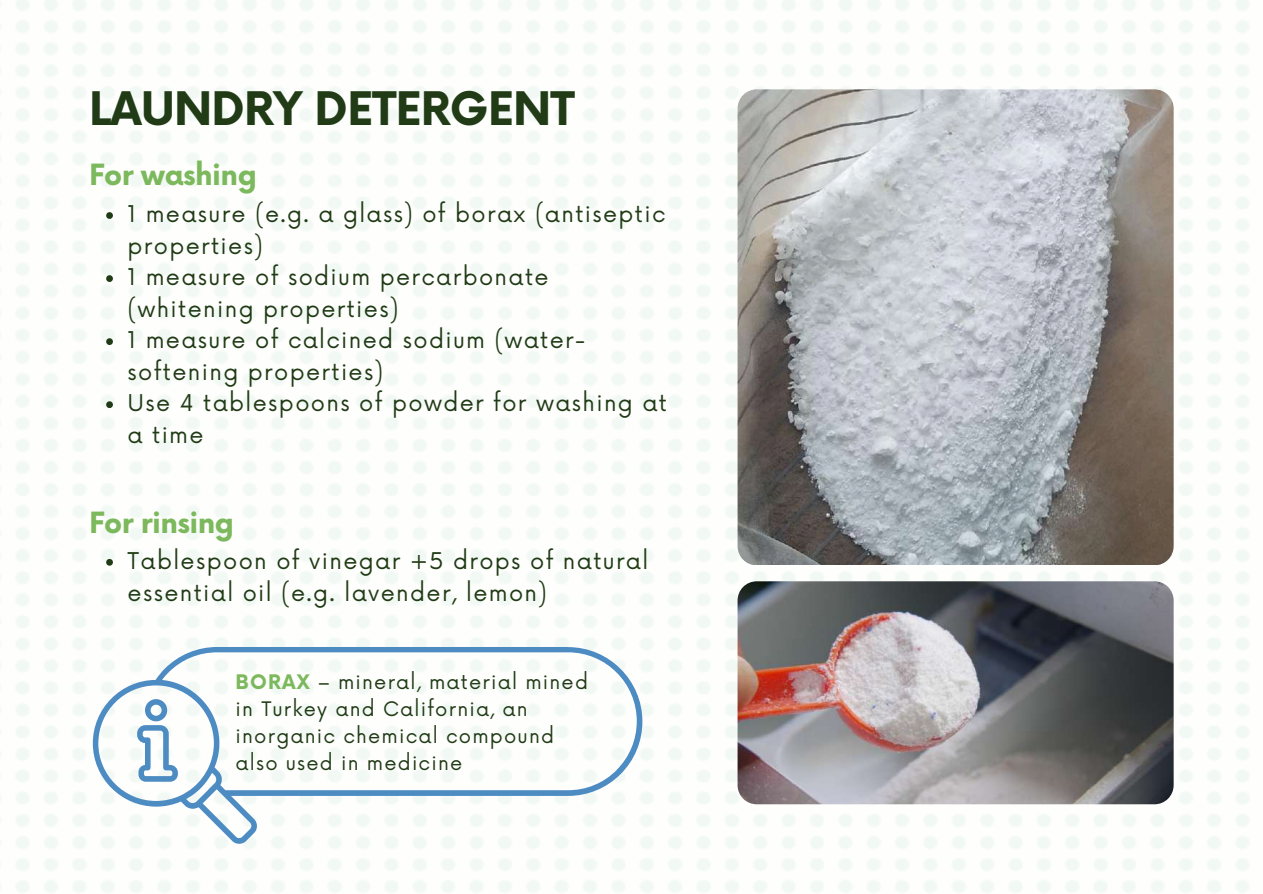
<style>
.page{position:relative;width:1263px;height:894px;background:#fff}
.page>*{position:absolute;margin:0;border:0;box-sizing:border-box;transform-origin:0 0}
.t1{font:700 45px "Now";letter-spacing:-.02em;color:#203b15}
.t2{font:700 28.5px "Now";letter-spacing:-.02em;color:#7cb85c}
.t3{font:22.5px/31.5px "Now";letter-spacing:.06em;color:#203b15}
.t4{font:19.5px/27px "Now";letter-spacing:.06em;color:#203b15}
.s1{font-weight:700;color:#7cb85c}
</style>
<div class="page">
<img style="left:16px;top:0;width:1233px;height:892px">
<img style="left:737px;top:89px;width:437px;height:476px;border-radius:19px">
<img style="left:737px;top:581px;width:437px;height:223px">
<svg style="left:93px;top:646px;width:549px;height:197px"></svg>
<svg style="left:106px;top:212px;width:7px;height:7px"></svg>
<svg style="left:106px;top:275px;width:7px;height:7px"></svg>
<svg style="left:106px;top:338px;width:7px;height:7px"></svg>
<svg style="left:106px;top:401px;width:7px;height:7px"></svg>
<svg style="left:106px;top:558px;width:7px;height:7px"></svg>
<h1 class="t1" style="left:89px;top:84px;width:487px">LAUNDRY DETERGENT</h1>
<p class="t2" style="left:89px;top:159px;width:169px">For washing</p>
<p class="t3" style="left:128px;top:199px;width:541px">1 measure (e.g. a glass) of borax (antiseptic properties)<br>1 measure of sodium percarbonate (whitening properties)<br>1 measure of calcined sodium (water&shy;softening properties)<br>Use 4 tablespoons of powder for washing at a time</p>
<p class="t2" style="left:89px;top:506px;width:146px">For rinsing</p>
<p class="t3" style="left:128px;top:546px;width:522px">Tablespoon of vinegar +5 drops of natural essential oil (e.g. lavender, lemon)</p>
<p class="t4" style="left:236px;top:669px;width:354px"><span class="s1">BORAX</span> – mineral, material mined in Turkey and California, an inorganic chemical compound also used in medicine</p>
</div>
